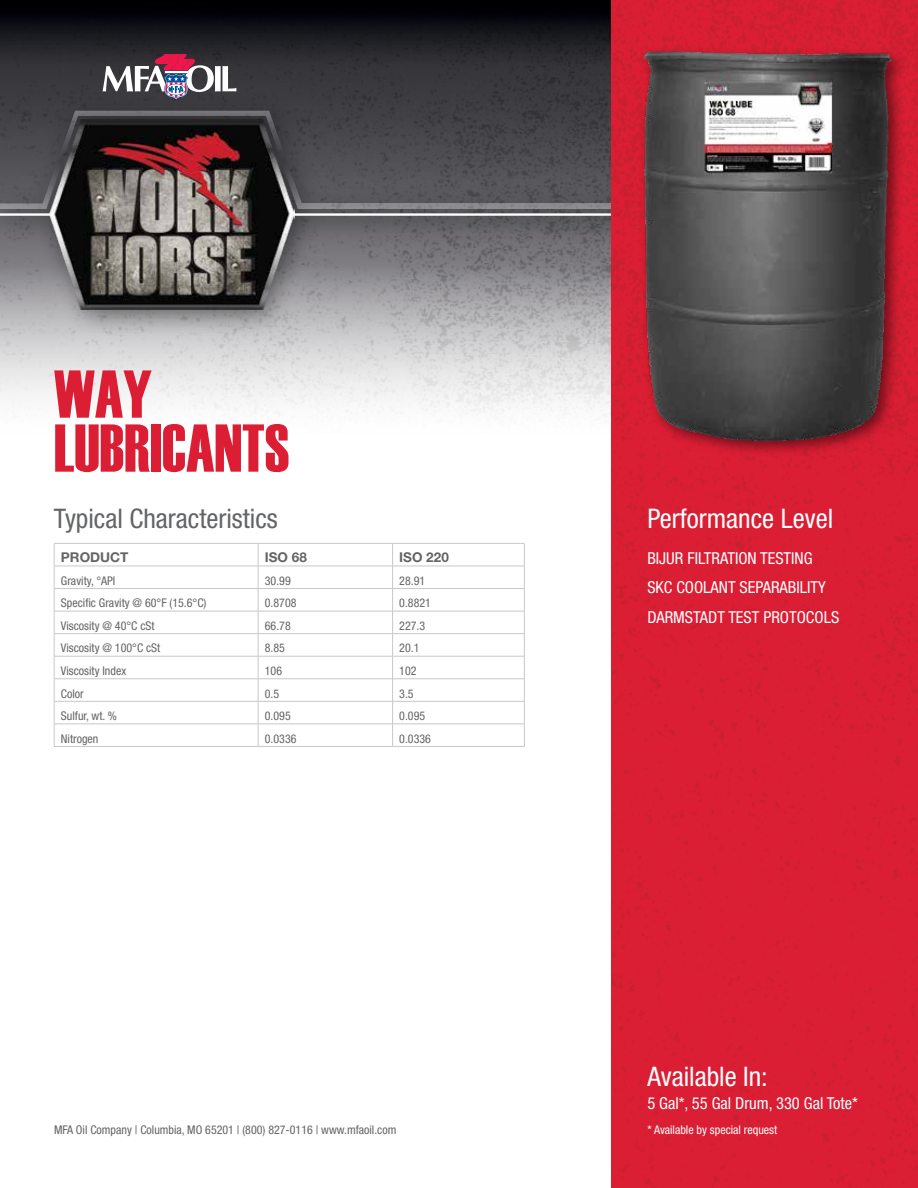
<style>
.page{position:relative;width:918px;height:1188px;background:#fff}
.page>*{position:absolute;margin:0;border:0;box-sizing:border-box;transform-origin:0 0}
.t1{font:67.5px/54px "Haettenschweiler";color:#dc1e34;scale:.96 1}
.t2{font:condensed 27px "Helvetica Neue";color:#fff}
.t3{font:condensed 27px "Helvetica Neue";color:#636466}
.t4{font:condensed 16.5px/30px "Helvetica Neue";color:#fff}
.t5{font:700 13.5px "Helvetica Neue LT Pro";color:#636466}
.t6{font:condensed 12px "Helvetica Neue";color:#636466}
.t7{font:condensed 12px "Helvetica Neue";color:#fff}
</style>
<div class="page">
<img style="left:0;top:0;width:611px;height:415px">
<div style="left:0;top:92px;width:765px;height:246px;background:#000;opacity:.5"></div>
<svg style="left:0;top:111px;width:611px;height:98px;background:#504f53"></svg>
<hr style="left:0;top:213px;width:55px;height:3px;background:#fff">
<hr style="left:290px;top:213px;width:447px;height:3px;background:#fff">
<img style="left:50px;top:120px;width:244px;height:189px">
<svg style="left:103px;top:54px;width:134px;height:47px"></svg>
<div style="left:611px;top:0;width:307px;height:1188px;background:#db1e34"></div>
<hr style="left:54px;top:543px;width:204px;height:1px;background:#c7c8ca">
<hr style="left:258px;top:543px;width:135px;height:1px;background:#c7c8ca">
<hr style="left:393px;top:543px;width:132px;height:1px;background:#c7c8ca">
<hr style="left:54px;top:566px;width:204px;height:1px;background:#c7c8ca">
<hr style="left:258px;top:566px;width:135px;height:1px;background:#c7c8ca">
<hr style="left:393px;top:566px;width:132px;height:1px;background:#c7c8ca">
<hr style="left:54px;top:588px;width:204px;height:1px;background:#c7c8ca">
<hr style="left:258px;top:588px;width:135px;height:1px;background:#c7c8ca">
<hr style="left:393px;top:588px;width:132px;height:1px;background:#c7c8ca">
<hr style="left:54px;top:611px;width:204px;height:1px;background:#c7c8ca">
<hr style="left:258px;top:611px;width:135px;height:1px;background:#c7c8ca">
<hr style="left:393px;top:611px;width:132px;height:1px;background:#c7c8ca">
<hr style="left:54px;top:633px;width:204px;height:1px;background:#c7c8ca">
<hr style="left:258px;top:633px;width:135px;height:1px;background:#c7c8ca">
<hr style="left:393px;top:633px;width:132px;height:1px;background:#c7c8ca">
<hr style="left:54px;top:656px;width:204px;height:1px;background:#c7c8ca">
<hr style="left:258px;top:656px;width:135px;height:1px;background:#c7c8ca">
<hr style="left:393px;top:656px;width:132px;height:1px;background:#c7c8ca">
<hr style="left:54px;top:679px;width:204px;height:1px;background:#c7c8ca">
<hr style="left:258px;top:679px;width:135px;height:1px;background:#c7c8ca">
<hr style="left:393px;top:679px;width:132px;height:1px;background:#c7c8ca">
<hr style="left:54px;top:701px;width:204px;height:1px;background:#c7c8ca">
<hr style="left:258px;top:701px;width:135px;height:1px;background:#c7c8ca">
<hr style="left:393px;top:701px;width:132px;height:1px;background:#c7c8ca">
<hr style="left:54px;top:724px;width:204px;height:1px;background:#c7c8ca">
<svg style="left:54px;top:544px;width:1px;height:202px"></svg>
<hr style="left:258px;top:724px;width:135px;height:1px;background:#c7c8ca">
<svg style="left:258px;top:544px;width:1px;height:202px"></svg>
<hr style="left:393px;top:724px;width:132px;height:1px;background:#c7c8ca">
<svg style="left:392px;top:544px;width:1px;height:202px"></svg>
<svg style="left:524px;top:544px;width:1px;height:202px"></svg>
<hr style="left:54px;top:746px;width:204px;height:1px;background:#c7c8ca">
<hr style="left:258px;top:746px;width:135px;height:1px;background:#c7c8ca">
<hr style="left:393px;top:746px;width:132px;height:1px;background:#c7c8ca">
<img style="left:629px;top:38px;width:286px;height:418px">
<h1 class="t1" style="left:54px;top:364px;width:247px">WAY<br>LUBRICANTS</h1>
<h2 class="t3" style="left:54px;top:503px;width:225px">Typical Characteristics</h2>
<h2 class="t2" style="left:647px;top:503px;width:187px">Performance Level</h2>
<p class="t5" style="left:61px;top:549px;width:69px">PRODUCT</p>
<p class="t5" style="left:265px;top:549px;width:44px">ISO 68</p>
<p class="t5" style="left:399px;top:549px;width:51px">ISO 220</p>
<p class="t6" style="left:61px;top:574px;width:56px">Gravity, °API</p>
<p class="t6" style="left:265px;top:574px;width:27px">30.99</p>
<p class="t6" style="left:399px;top:574px;width:27px">28.91</p>
<p class="t6" style="left:61px;top:596px;width:147px">Specific Gravity @ 60°F (15.6°C)</p>
<p class="t6" style="left:265px;top:596px;width:33px">0.8708</p>
<p class="t6" style="left:399px;top:596px;width:33px">0.8821</p>
<p class="t6" style="left:61px;top:619px;width:95px">Viscosity @ 40°C cSt</p>
<p class="t6" style="left:265px;top:619px;width:27px">66.78</p>
<p class="t6" style="left:399px;top:619px;width:27px">227.3</p>
<p class="t6" style="left:61px;top:641px;width:101px">Viscosity @ 100°C cSt</p>
<p class="t6" style="left:265px;top:641px;width:22px">8.85</p>
<p class="t6" style="left:399px;top:641px;width:22px">20.1</p>
<p class="t6" style="left:61px;top:664px;width:67px">Viscosity Index</p>
<p class="t6" style="left:265px;top:664px;width:19px">106</p>
<p class="t6" style="left:399px;top:664px;width:19px">102</p>
<p class="t6" style="left:61px;top:686px;width:24px">Color</p>
<p class="t6" style="left:265px;top:686px;width:16px">0.5</p>
<p class="t6" style="left:399px;top:686px;width:16px">3.5</p>
<p class="t6" style="left:61px;top:709px;width:57px">Sulfur, wt. %</p>
<p class="t6" style="left:265px;top:709px;width:27px">0.095</p>
<p class="t6" style="left:399px;top:709px;width:27px">0.095</p>
<p class="t6" style="left:61px;top:731px;width:39px">Nitrogen</p>
<p class="t6" style="left:265px;top:731px;width:33px">0.0336</p>
<p class="t6" style="left:399px;top:731px;width:33px">0.0336</p>
<h3 class="t4" style="left:647px;top:543px;width:193px">BIJUR FILTRATION TESTING<br>SKC COOLANT SEPARABILITY<br>DARMSTADT TEST PROTOCOLS</h3>
<p class="t6" style="left:54px;top:1122px;width:344px">MFA Oil Company | Columbia, MO 65201 | (800) 827-0116 | www.mfaoil.com</p>
<h2 class="t2" style="left:647px;top:1060px;width:122px">Available In:</h2>
<h3 class="t4" style="left:647px;top:1088px;width:212px">5 Gal*, 55 Gal Drum, 330 Gal Tote*</h3>
<p class="t7" style="left:647px;top:1123px;width:131px">* Available by special request</p>
</div>
